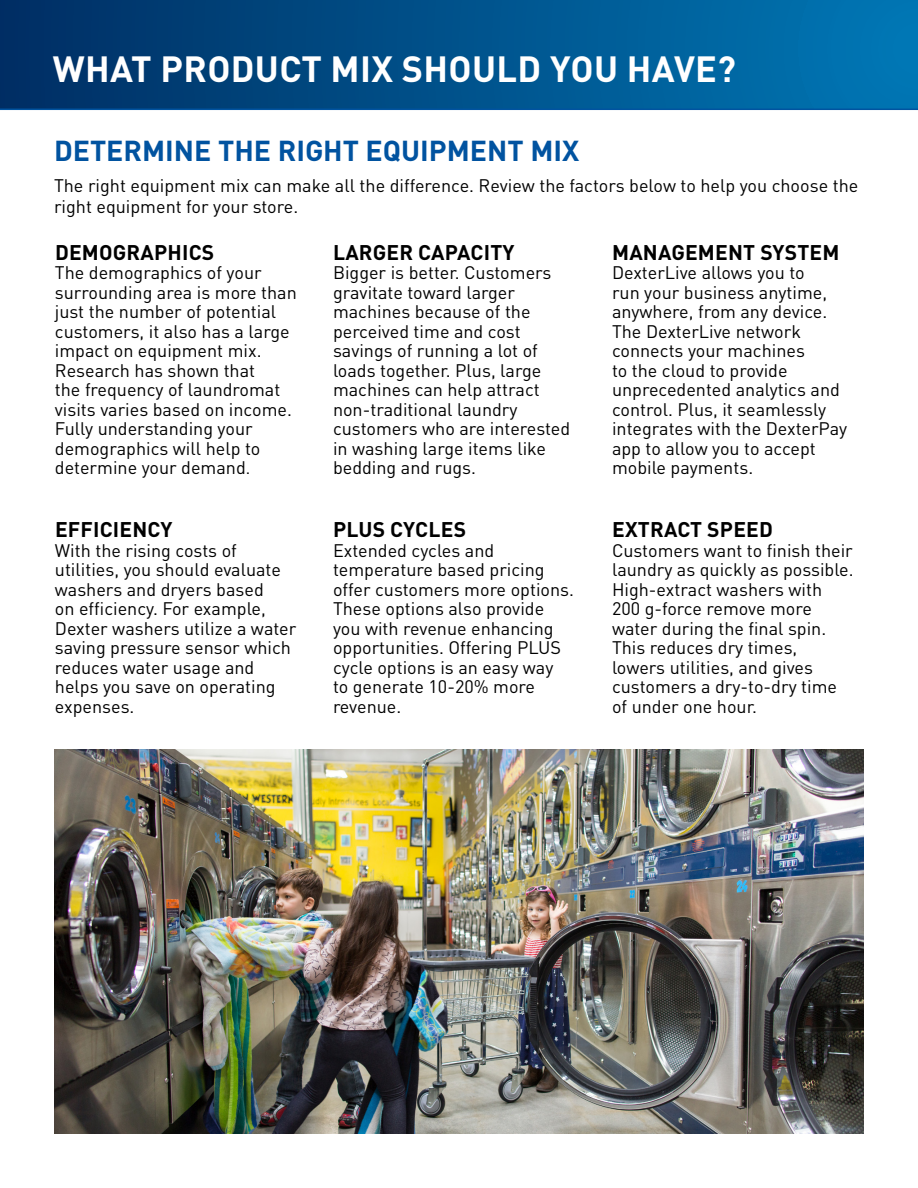
<style>
.page{position:relative;width:918px;height:1188px;background:#fff}
.page>*{position:absolute;margin:0;border:0;box-sizing:border-box;transform-origin:0 0}
.t1{font:700 36px "DIN Pro";letter-spacing:.01em;color:#fff}
.t2{font:700 28.5px "DIN Pro";color:#0153a0}
.t3{font:700 21px "DIN Pro";letter-spacing:.01em;color:#000}
.t4{font:18px/19.5px "DIN Pro";color:#000}
.s1{font-size:16.5px}
</style>
<div class="page">
<svg style="left:0;top:0;width:918px;height:110px;background:#00528b"></svg>
<img style="left:54px;top:750px;width:810px;height:384px">
<p class="t1" style="left:53px;top:44px;width:685px">WHAT PRODUCT MIX SHOULD YOU HAVE?</p>
<p class="t2" style="left:54px;top:131px;width:527px">DETERMINE THE RIGHT EQUIPMENT MIX</p>
<p class="t4" style="left:54px;top:174px;width:806px;line-height:21.6px">The right equipment mix can make all the difference. Review the factors below to help you choose the right equipment for your store.</p>
<p class="t3" style="left:55px;top:238px;width:161px">DEMOGRAPHICS</p>
<p class="t4" style="left:55px;top:262px;width:244px">The demographics of your surrounding area is more than just the number of potential customers, it also has a large impact on equipment mix.<br>Research has shown that<br>the frequency of laundromat visits varies based on income.<br>Fully understanding your demographics will help to determine your demand<span class="s1">.</span></p>
<p class="t3" style="left:55px;top:515px;width:119px">EFFICIENCY</p>
<p class="t4" style="left:55px;top:540px;width:243px">With the rising costs of utilities, you should evaluate washers and dryers based<br>on efficiency. For example,<br>Dexter washers utilize a water saving pressure sensor which reduces water usage and helps you save on operating expenses.</p>
<p class="t3" style="left:333px;top:238px;width:183px">LARGER CAPACITY</p>
<p class="t4" style="left:333px;top:262px;width:239px">Bigger is better. Customers gravitate toward larger machines because of the perceived time and cost savings of running a lot of loads together. Plus, large machines can help attract non-traditional laundry customers who are interested in washing large items like bedding and rugs.</p>
<p class="t3" style="left:333px;top:515px;width:135px">PLUS CYCLES</p>
<p class="t4" style="left:333px;top:540px;width:243px">Extended cycles and temperature based pricing offer customers more options.<br>These options also provide you with revenue enhancing opportunities. Offering PLUS cycle options is an easy way<br>to generate 10-20% more revenue.</p>
<p class="t3" style="left:612px;top:238px;width:229px">MANAGEMENT SYSTEM</p>
<p class="t4" style="left:612px;top:262px;width:237px">DexterLive allows you to<br>run your business anytime, anywhere, from any device.<br>The DexterLive network connects your machines<br>to the cloud to provide unprecedented analytics and control. Plus, it seamlessly integrates with the DexterPay app to allow you to accept mobile payments.</p>
<p class="t3" style="left:612px;top:515px;width:162px">EXTRACT SPEED</p>
<p class="t4" style="left:612px;top:540px;width:243px;text-align:justify">Customers want to finish their laundry as quickly as possible.<br>High-extract washers with</p>
<p class="t4" style="left:612px;top:598px;width:227px">200 g-force remove more water during the final spin.<br>This reduces dry times, lowers utilities, and gives customers a dry-to-dry time of under one hour.</p>
</div>
